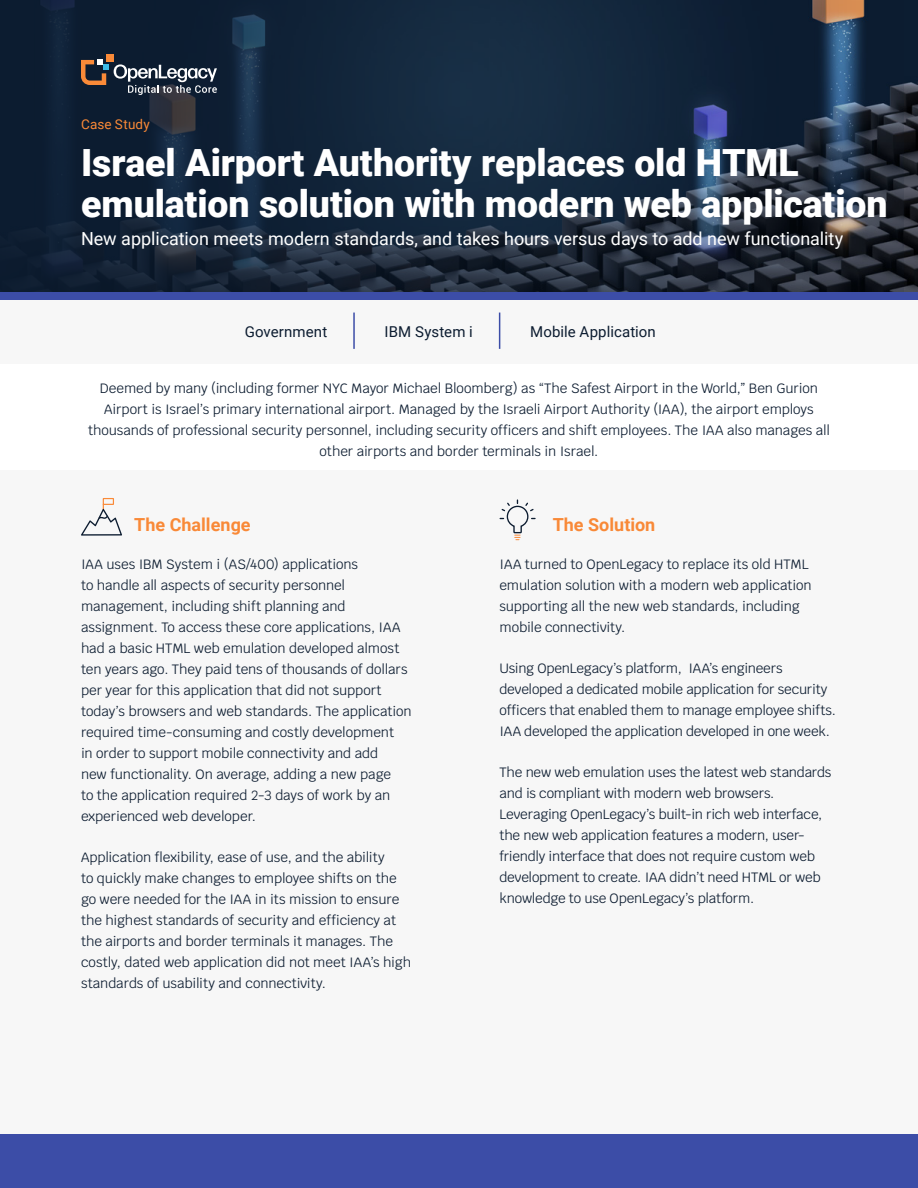
<style>
.page{position:relative;width:918px;height:1188px;background:#fff}
.page>*{position:absolute;margin:0;border:0;box-sizing:border-box;transform-origin:0 0}
.t1{font:900 37.5px/40.5px "Roboto";letter-spacing:-.005em;color:#fff}
.t2{font:18px "Roboto";color:#fff}
.t3{font:700 18px "Roboto";color:#f98937}
.t4{font:15px "Roboto";letter-spacing:.01em;color:#0c1c30}
.t5{font:13.5px/21px "Krub";letter-spacing:-.01em;color:#0c1c30}
.t6{font:13.5px "Roboto";letter-spacing:.01em;color:#f98937}
</style>
<div class="page">
<svg style="left:0;top:0;width:904px;height:292px;background:#17283b"></svg>
<div style="left:0;top:293px;width:918px;height:71px;background:#f7f7f7"></div>
<div style="left:0;top:292px;width:918px;height:8px;background:#3c4da7"></div>
<div style="left:106px;top:54px;width:7px;height:7px;background:#fa8a38"></div>
<svg style="left:81px;top:59px;width:136px;height:36px;background:#464c57"></svg>
<div style="left:0;top:471px;width:918px;height:717px;background:#f7f7f7"></div>
<div style="left:0;top:1134px;width:918px;height:54px;background:#3c4da7"></div>
<svg style="left:81px;top:498px;width:41px;height:38px"></svg>
<hr style="left:353px;top:313px;width:2px;height:36px;background:#3c4da7">
<hr style="left:499px;top:313px;width:1px;height:36px;background:#3c4da7">
<svg style="left:499px;top:499px;width:37px;height:41px"></svg>
<p class="t6" style="left:81px;top:115px;width:70px">Case Study</p>
<h1 class="t1" style="left:81px;top:141px;width:808px">Israel Airport Authority replaces old HTML emulation solution with modern web application</h1>
<h2 class="t2" style="left:81px;top:226px;width:764px">New application meets modern standards, and takes hours versus days to add new functionality</h2>
<p class="t4" style="left:245px;top:321px;width:84px">Government</p>
<p class="t4" style="left:385px;top:321px;width:90px">IBM System i</p>
<p class="t4" style="left:530px;top:321px;width:127px">Mobile Application</p>
<p class="t5" style="left:88px;top:377px;width:743px;text-align:center">Deemed by many (including former NYC Mayor Michael Bloomberg) as “The Safest Airport in the World,” Ben Gurion Airport is Israel’s primary international airport. Managed by the Israeli Airport Authority (IAA), the airport employs thousands of professional security personnel, including security officers and shift employees. The IAA also manages all other airports and border terminals in Israel.</p>
<h2 class="t3" style="left:134px;top:512px;width:118px">The Challenge</h2>
<p class="t5" style="left:81px;top:553px;width:332px">IAA uses IBM System i (AS/400) applications<br>to handle all aspects of security personnel management, including shift planning and assignment. To access these core applications, IAA had a basic HTML web emulation developed almost ten years ago. They paid tens of thousands of dollars per year for this application that did not support today’s browsers and web standards. The application required time-consuming and costly development<br>in order to support mobile connectivity and add<br>new functionality. On average, adding a new page<br>to the application required 2-3 days of work by an experienced web developer.</p>
<p class="t5" style="left:81px;top:847px;width:332px">Application flexibility, ease of use, and the ability<br>to quickly make changes to employee shifts on the go were needed for the IAA in its mission to ensure the highest standards of security and efficiency at the airports and border terminals it manages. The costly, dated web application did not meet IAA’s high standards of usability and connectivity.</p>
<h2 class="t3" style="left:553px;top:512px;width:104px">The Solution</h2>
<p class="t5" style="left:500px;top:553px;width:314px">IAA turned to OpenLegacy to replace its old HTML emulation solution with a modern web application supporting all the new web standards, including mobile connectivity.</p>
<p class="t5" style="left:500px;top:658px;width:338px">Using OpenLegacy’s platform, IAA’s engineers developed a dedicated mobile application for security officers that enabled them to manage employee shifts.<br>IAA developed the application developed in one week.</p>
<p class="t5" style="left:500px;top:762px;width:334px">The new web emulation uses the latest web standards and is compliant with modern web browsers.<br>Leveraging OpenLegacy’s built-in rich web interface, the new web application features a modern, user&shy;friendly interface that does not require custom web development to create. IAA didn’t need HTML or web knowledge to use OpenLegacy’s platform.</p>
</div>
